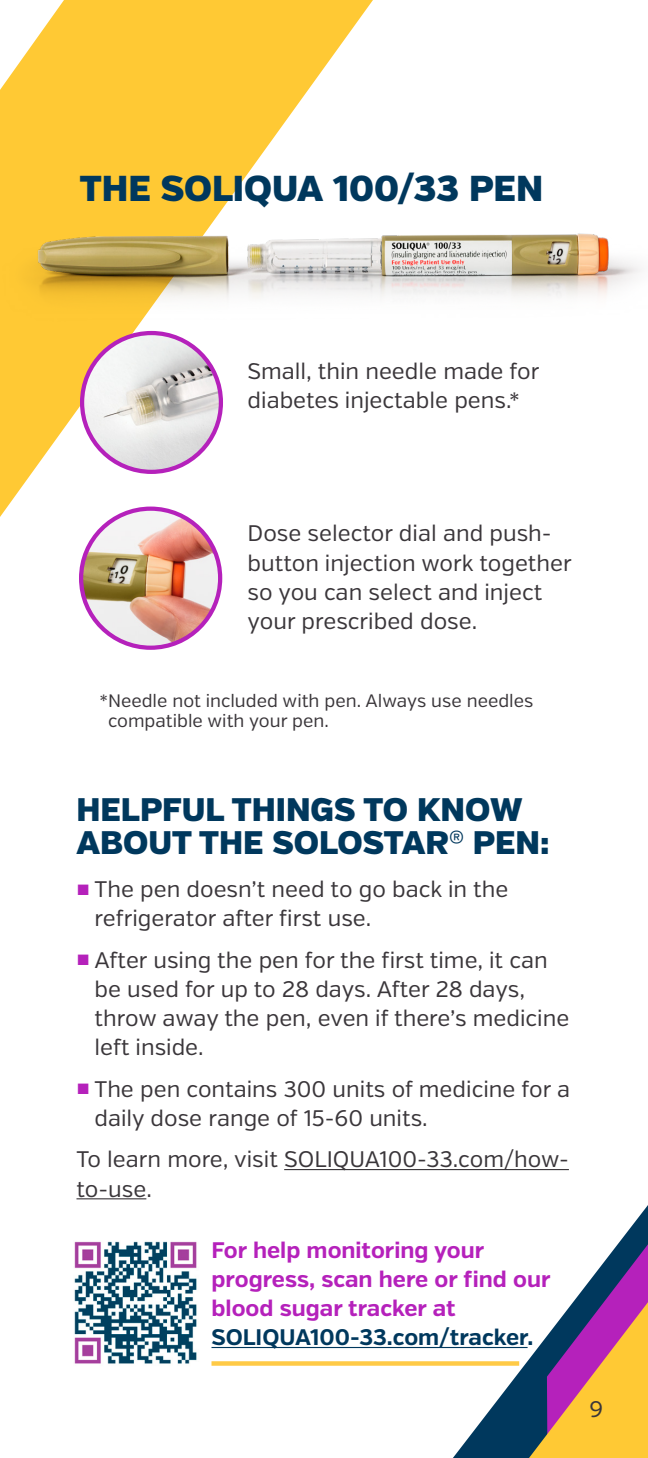
<style>
.page{position:relative;width:648px;height:1458px;background:#fff}
.page>*{position:absolute;margin:0;border:0;box-sizing:border-box;transform-origin:0 0}
.t1{font:900 36px "Verb";color:#00385d}
.t2{font:900 32.62px/33.8px "Verb";color:#00385d}
.t3{font:22.5px/29.2px "Verb";color:#3a363a}
.t4{font:700 22.5px/29.2px "Verb";color:#b521bb}
.t5{font:700 22.5px "Verb";color:#00385d}
.t6{font:18px/20.2px "Verb";color:#3a363a}
.s1{font-family:"Arial";color:#b521bb}
</style>
<div class="page">
<svg style="left:0;top:0;width:373px;height:517px;fill:#ffc934"></svg>
<img style="left:82px;top:334px;width:139px;height:138px">
<div style="left:80px;top:331px;width:143px;height:143px;border:4px solid #b521bb;border-radius:50%"></div>
<img style="left:81px;top:509px;width:139px;height:139px;border-radius:70px">
<div style="left:79px;top:507px;width:143px;height:143px;border:4px solid #b521bb;border-radius:50%"></div>
<svg style="left:453px;top:1205px;width:195px;height:253px"></svg>
<svg style="left:529px;top:1244px;width:119px;height:214px"></svg>
<img style="left:0;top:208px;width:642px;height:116px">
<hr style="left:284px;top:1169px;width:285px;height:1px;background:#3a363a">
<hr style="left:76px;top:1198px;width:70px;height:1px;background:#3a363a">
<img style="left:74px;top:1241px;width:123px;height:123px">
<hr style="left:212px;top:1347px;width:316px;height:1px;background:#00385d">
<div style="left:212px;top:1361px;width:307px;height:5px;background:#ffca46"></div>
<h1 class="t1" style="left:80px;top:167px;width:465px">THE SOLIQUA 100/33 PEN</h1>
<p class="t3" style="left:248px;top:357px;width:293px">Small, thin needle made for diabetes injectable pens.*</p>
<p class="t3" style="left:248px;top:519px;width:326px">Dose selector dial and push&shy;button injection work together so you can select and inject your prescribed dose.</p>
<p class="t6" style="left:108px;top:691px;width:427px;text-indent:-9px">*Needle not included with pen. Always use needles compatible with your pen.</p>
<h2 class="t2" style="left:76px;top:793px;width:475px">HELPFUL THINGS TO KNOW<br>ABOUT THE SOLOSTAR® PEN:</h2>
<p class="t3" style="left:95px;top:875px;width:415px;text-indent:-18px"><span class="s1">■</span> The pen doesn’t need to go back in the refrigerator after first use.</p>
<p class="t3" style="left:95px;top:945px;width:476px;text-indent:-18px"><span class="s1">■</span> After using the pen for the first time, it can be used for up to 28 days. After 28 days, throw away the pen, even if there’s medicine left inside.</p>
<p class="t3" style="left:95px;top:1075px;width:477px;text-indent:-18px"><span class="s1">■</span> The pen contains 300 units of medicine for a daily dose range of 15-60 units.</p>
<p class="t3" style="left:76px;top:1145px;width:494px">To learn more, visit SOLIQUA100-33.com/how&shy;to-use.</p>
<p class="t4" style="left:212px;top:1235px;width:341px">For help monitoring your progress, scan here or find our blood sugar tracker at</p>
<p class="t5" style="left:212px;top:1324px;width:324px">SOLIQUA100-33.com/tracker.</p>
<p class="t3" style="left:590px;top:1395px;width:15px">9</p>
</div>
